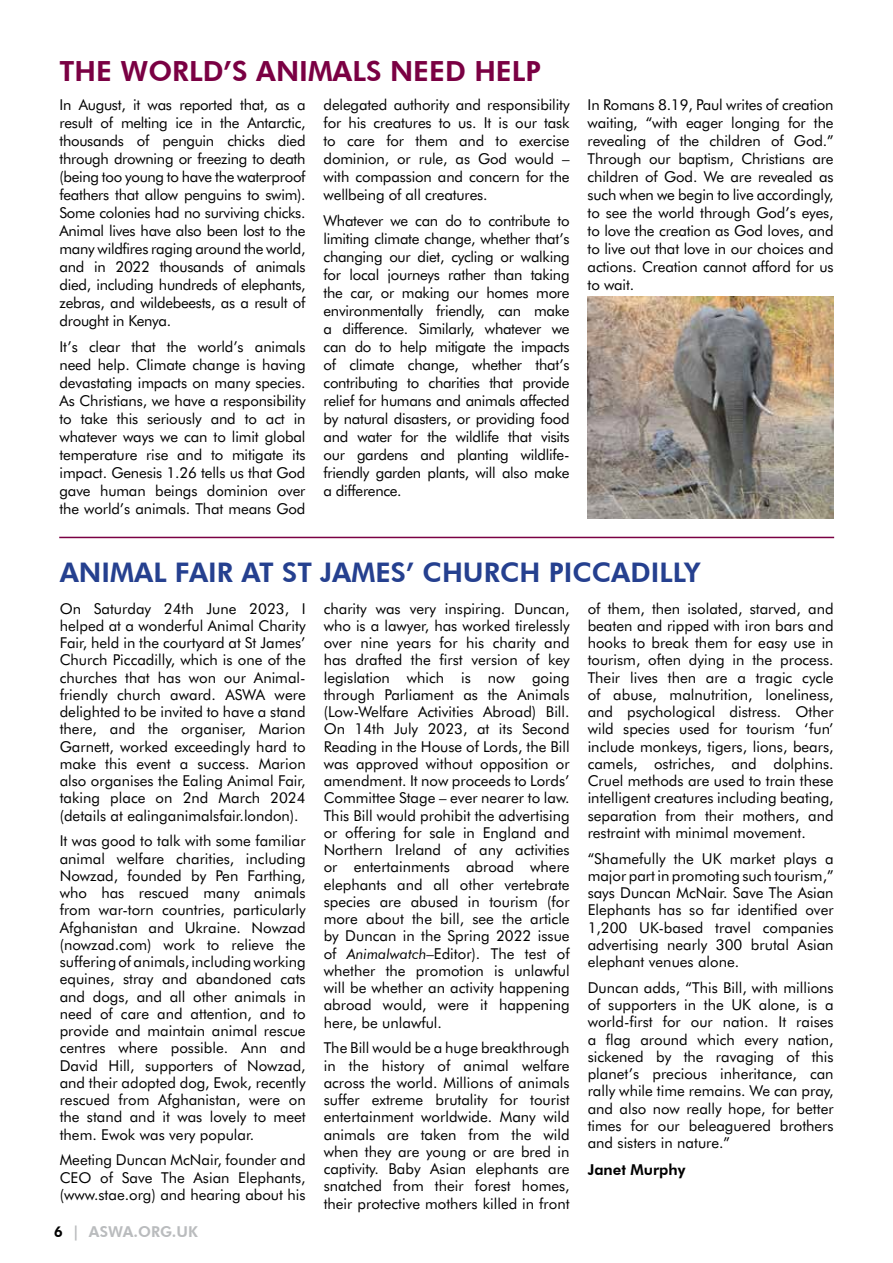
<style>
.page{position:relative;width:893px;height:1263px;background:#fff}
.page>*{position:absolute;margin:0;border:0;box-sizing:border-box;transform-origin:0 0}
.t1{font:800 27.75px "Futura BT";color:#7a0043}
.t2{font:800 27px "Futura BT";color:#25408f}
.t3{font:15px/17.2px "Futura BT";color:#000;text-align:justify}
.t4{font:800 15px "Futura BT";color:#babcbe}
.t5{font:800 15px "Futura BT";color:#000}
.s1{color:#000}
.s2{font-style:italic;font-size:14.25px}
</style>
<div class="page">
<hr style="left:59px;top:537px;width:775px;height:1px;background:#7a0043">
<img style="left:588px;top:296px;width:246px;height:223px">
<h1 class="t1" style="left:60px;top:54px;width:483px">THE WORLD’S ANIMALS NEED HELP</h1>
<p class="t3" style="left:60px;top:95px;width:248px;line-height:18px">In August, it was reported that, as a result of melting ice in the Antarctic, thousands of penguin chicks died through drowning or freezing to death (being too young to have the waterproof feathers that allow penguins to swim).<br>Some colonies had no surviving chicks.<br>Animal lives have also been lost to the many wildfires raging around the world, and in 2022 thousands of animals died, including hundreds of elephants, zebras, and wildebeests, as a result of drought in Kenya.</p>
<p class="t3" style="left:60px;top:338px;width:248px;line-height:18px">It’s clear that the world’s animals need help. Climate change is having devastating impacts on many species.<br>As Christians, we have a responsibility to take this seriously and to act in whatever ways we can to limit global temperature rise and to mitigate its impact. Genesis 1.26 tells us that God gave human beings dominion over the world’s animals. That means God</p>
<p class="t3" style="left:324px;top:95px;width:248px;line-height:18px">delegated authority and responsibility for his creatures to us. It is our task to care for them and to exercise dominion, or rule, as God would – with compassion and concern for the wellbeing of all creatures.</p>
<p class="t3" style="left:324px;top:212px;width:248px;line-height:18px">Whatever we can do to contribute to limiting climate change, whether that’s changing our diet, cycling or walking for local journeys rather than taking the car, or making our homes more environmentally friendly, can make a difference. Similarly, whatever we can do to help mitigate the impacts of climate change, whether that’s contributing to charities that provide relief for humans and animals affected by natural disasters, or providing food and water for the wildlife that visits our gardens and planting wildlife&shy;friendly garden plants, will also make a difference.</p>
<p class="t3" style="left:588px;top:95px;width:248px;line-height:18px">In Romans 8.19, Paul writes of creation waiting, “with eager longing for the revealing of the children of God.” Through our baptism, Christians are children of God. We are revealed as such when we begin to live accordingly, to see the world through God’s eyes, to love the creation as God loves, and to live out that love in our choices and actions. Creation cannot afford for us to wait.</p>
<h2 class="t2" style="left:60px;top:556px;width:642px">ANIMAL FAIR AT ST JAMES’ CHURCH PICCADILLY</h2>
<p class="t3" style="left:60px;top:599px;width:247px">On Saturday 24th June 2023, I helped at a wonderful Animal Charity Fair, held in the courtyard at St James’ Church Piccadilly, which is one of the churches that has won our Animal&shy;friendly church award. ASWA were delighted to be invited to have a stand there, and the organiser, Marion Garnett, worked exceedingly hard to make this event a success. Marion also organises the Ealing Animal Fair, taking place on 2nd March 2024 (details at ealinganimalsfair.london).</p>
<p class="t3" style="left:60px;top:832px;width:247px">It was good to talk with some familiar animal welfare charities, including Nowzad, founded by Pen Farthing, who has rescued many animals from war-torn countries, particularly Afghanistan and Ukraine. Nowzad (nowzad.com) work to relieve the suffering of animals, including working equines, stray and abandoned cats and dogs, and all other animals in need of care and attention, and to provide and maintain animal rescue centres where possible. Ann and David Hill, supporters of Nowzad, and their adopted dog, Ewok, recently rescued from Afghanistan, were on the stand and it was lovely to meet them. Ewok was very popular.</p>
<p class="t3" style="left:60px;top:1151px;width:247px">Meeting Duncan McNair, founder and CEO of Save The Asian Elephants, (www.stae.org) and hearing about his</p>
<p class="t4" style="left:54px;top:1222px;width:145px"><span class="s1">6</span> | ASWA.ORG.UK</p>
<p class="t3" style="left:324px;top:599px;width:247px">charity was very inspiring. Duncan, who is a lawyer, has worked tirelessly over nine years for his charity and has drafted the first version of key legislation which is now going through Parliament as the Animals (Low-Welfare Activities Abroad) Bill.<br>On 14th July 2023, at its Second Reading in the House of Lords, the Bill was approved without opposition or amendment. It now proceeds to Lords’ Committee Stage – ever nearer to law.<br>This Bill would prohibit the advertising or offering for sale in England and Northern Ireland of any activities or entertainments abroad where elephants and all other vertebrate species are abused in tourism (for more about the bill, see the article by Duncan in the Spring 2022 issue of <span class="s2">Animalwatch</span>–Editor). The test of whether the promotion is unlawful will be whether an activity happening abroad would, were it happening here, be unlawful.</p>
<p class="t3" style="left:324px;top:1039px;width:247px">The Bill would be a huge breakthrough in the history of animal welfare across the world. Millions of animals suffer extreme brutality for tourist entertainment worldwide. Many wild animals are taken from the wild when they are young or are bred in captivity. Baby Asian elephants are snatched from their forest homes, their protective mothers killed in front</p>
<p class="t3" style="left:588px;top:599px;width:247px">of them, then isolated, starved, and beaten and ripped with iron bars and hooks to break them for easy use in tourism, often dying in the process.<br>Their lives then are a tragic cycle of abuse, malnutrition, loneliness, and psychological distress. Other wild species used for tourism ‘fun’ include monkeys, tigers, lions, bears, camels, ostriches, and dolphins.<br>Cruel methods are used to train these intelligent creatures including beating, separation from their mothers, and restraint with minimal movement.</p>
<p class="t3" style="left:588px;top:849px;width:247px">“Shamefully the UK market plays a major part in promoting such tourism,” says Duncan McNair. Save The Asian Elephants has so far identified over 1,200 UK-based travel companies advertising nearly 300 brutal Asian elephant venues alone.</p>
<p class="t3" style="left:588px;top:979px;width:247px">Duncan adds, “This Bill, with millions of supporters in the UK alone, is a world-first for our nation. It raises a flag around which every nation, sickened by the ravaging of this planet’s precious inheritance, can rally while time remains. We can pray, and also now really hope, for better times for our beleaguered brothers and sisters in nature.”</p>
<p class="t5" style="left:588px;top:1160px;width:99px">Janet Murphy</p>
</div>
